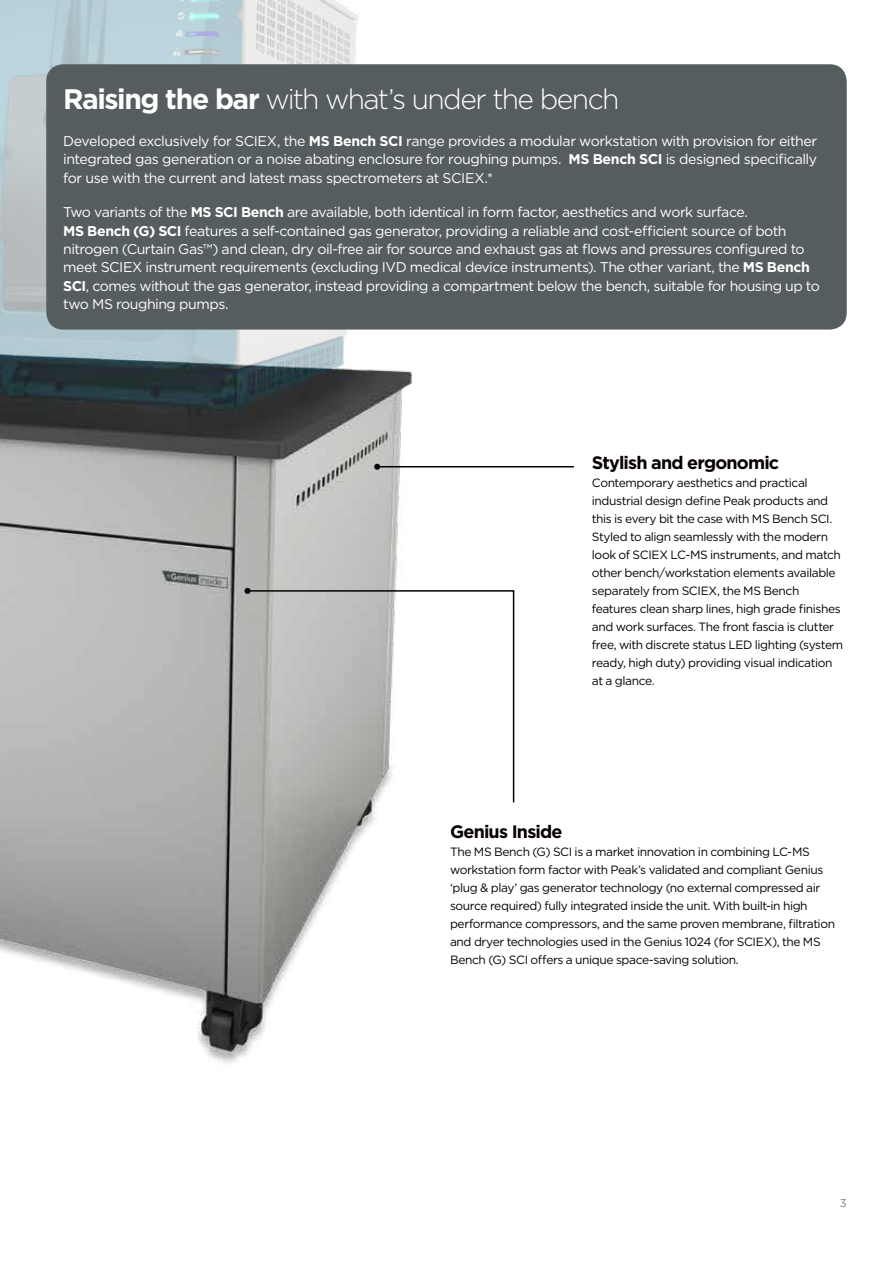
<style>
.page{position:relative;width:893px;height:1263px;background:#fff}
.page>*{position:absolute;margin:0;border:0;box-sizing:border-box;transform-origin:0 0}
.t1{font:300 28.2px "Gotham";letter-spacing:-.055em;color:#fff}
.t2{font:700 18px "Gotham";letter-spacing:-.045em;color:#070000}
.t3{font:14.1px/18.3px "Gotham";letter-spacing:-.035em;color:#fff;text-align:justify}
.t4{font:12px/18px "Gotham";letter-spacing:-.035em;color:#070000}
.t5{font:300 11.25px "Gotham";color:#4e4d53}
.s1{font-weight:700}
</style>
<div class="page">
<img style="left:0;top:0;width:847px;height:1063px">
<svg style="left:246px;top:589px;width:269px;height:215px"></svg>
<svg style="left:244px;top:588px;width:6px;height:6px"></svg>
<hr style="left:377px;top:466px;width:197px;height:1px;background:#070000">
<svg style="left:374px;top:464px;width:6px;height:6px"></svg>
<div style="left:46px;top:64px;width:801px;height:266px;background:#565d5f;border-radius:17px"></div>
<h1 class="t1" style="left:63px;top:84px;width:558px"><span class="s1">Raising the bar</span> with what’s under the bench</h1>
<p class="t3" style="left:63px;top:132px;width:756px">Developed exclusively for SCIEX, the <span class="s1">MS Bench SCI</span> range provides a modular workstation with provision for either integrated gas generation or a noise abating enclosure for roughing pumps. <span class="s1">MS Bench SCI</span> is designed specifically for use with the current and latest mass spectrometers at SCIEX.*</p>
<p class="t3" style="left:63px;top:203px;width:758px;text-align:left">Two variants of the <span class="s1">MS SCI Bench</span> are available, both identical in form factor, aesthetics and work surface.<br><span class="s1">MS Bench (G) SCI</span> features a self-contained gas generator, providing a reliable and cost-efficient source of both nitrogen (Curtain Gas™) and clean, dry oil-free air for source and exhaust gas at flows and pressures configured to meet SCIEX instrument requirements (excluding IVD medical device instruments). The other variant, the <span class="s1">MS Bench SCI</span>, comes without the gas generator, instead providing a compartment below the bench, suitable for housing up to two MS roughing pumps.</p>
<h2 class="t2" style="left:592px;top:452px;width:189px">Stylish and ergonomic</h2>
<p class="t4" style="left:592px;top:474px;width:253px">Contemporary aesthetics and practical industrial design define Peak products and this is every bit the case with MS Bench SCI.<br>Styled to align seamlessly with the modern look of SCIEX LC-MS instruments, and match other bench/workstation elements available separately from SCIEX, the MS Bench features clean sharp lines, high grade finishes and work surfaces. The front fascia is clutter free, with discrete status LED lighting (system ready, high duty) providing visual indication at a glance.</p>
<h2 class="t2" style="left:450px;top:821px;width:114px">Genius Inside</h2>
<p class="t4" style="left:450px;top:843px;width:387px">The MS Bench (G) SCI is a market innovation in combining LC-MS workstation form factor with Peak’s validated and compliant Genius ‘plug &amp; play’ gas generator technology (no external compressed air source required) fully integrated inside the unit. With built-in high performance compressors, and the same proven membrane, filtration and dryer technologies used in the Genius 1024 (for SCIEX), the MS Bench (G) SCI offers a unique space-saving solution.</p>
<p class="t5" style="left:840px;top:1197px;width:8px">3</p>
</div>
